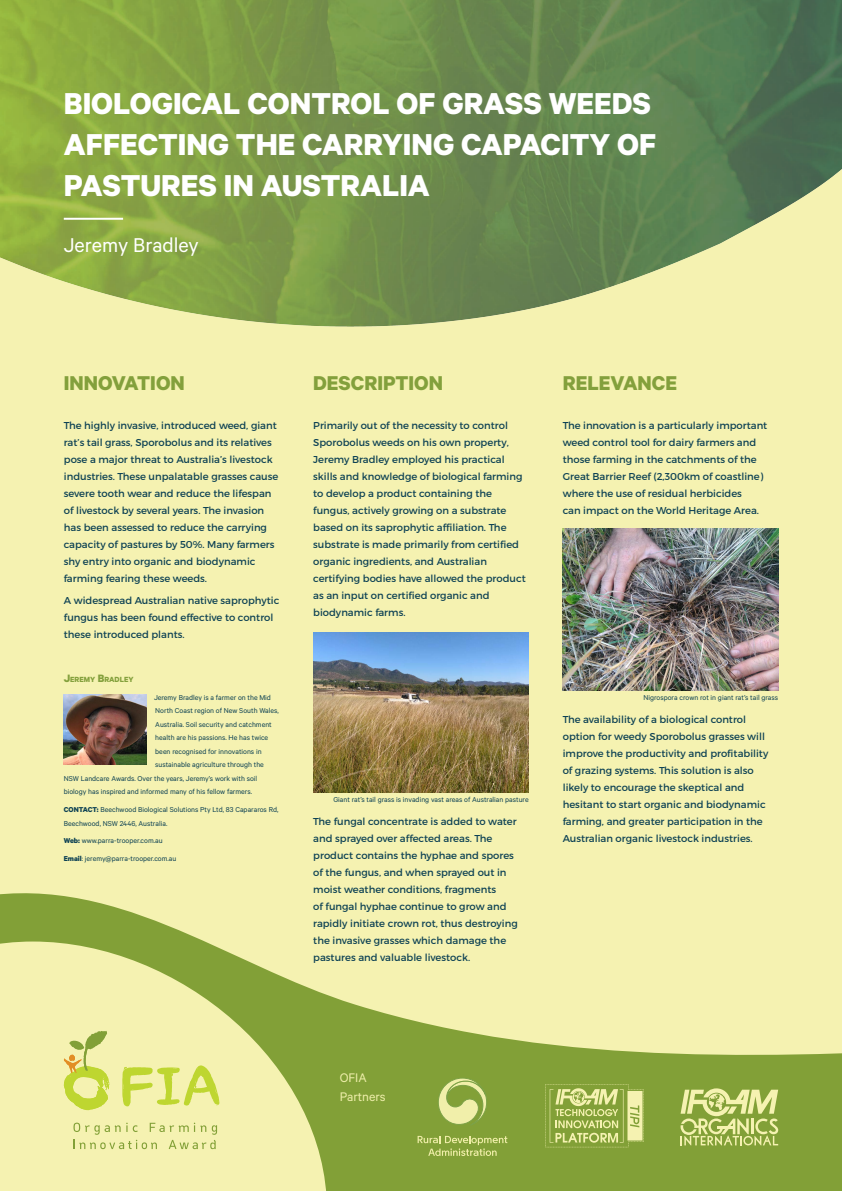
<style>
.page{position:relative;width:842px;height:1191px;background:#f5f2b1}
.page>*{position:absolute;margin:0;border:0;box-sizing:border-box;transform-origin:0 0}
.Poster_Title{font:700 34px/40.8px "Calibre";color:#fff}
.Title_green{font:700 22.5px "Calibre";color:#83a03c}
.Name{font:22.5px "Calibre";color:#fff}
.t1{font:14px "Calibre";color:#eea}
.Body_text{font:10px/17px "Montserrat";color:#0e4254}
.Innovator_title{font:700 8.4px "Calibre";color:#83a03c}
.Innovator_body{font:8px/13.5px "Calibre";color:#0e4254}
.Graphic_title{font:8px "Calibre";color:#0e4254}
.s1{font-size:12px}
.s2{font-weight:700}
</style>
<div class="page">
<svg style="left:0;top:893px;width:842px;height:297px"></svg>
<svg style="left:0;top:941px;width:327px;height:249px"></svg>
<img style="left:0;top:0;width:842px;height:327px">
<hr style="left:64px;top:218px;width:59px;height:2px;background:#fff">
<svg style="left:74px;top:1122px;width:143px;height:27px"></svg>
<svg style="left:122px;top:1065px;width:97px;height:41px"></svg>
<svg style="left:64px;top:1030px;width:46px;height:80px"></svg>
<img style="left:563px;top:529px;width:215px;height:161px">
<svg style="left:418px;top:1077px;width:108px;height:114px;background:#90aa46"></svg>
<svg style="left:545px;top:1084px;width:99px;height:63px"></svg>
<svg style="left:680px;top:1088px;width:98px;height:57px"></svg>
<img style="left:64px;top:695px;width:83px;height:69px">
<img style="left:313px;top:632px;width:216px;height:160px">
<p class="Poster_Title" style="left:64px;top:82px;width:594px">BIOLOGICAL CONTROL OF GRASS WEEDS<br>AFFECTING THE CARRYING CAPACITY OF<br>PASTURES IN AUSTRALIA</p>
<p class="Name" style="left:64px;top:231px;width:137px">Jeremy Bradley</p>
<p class="Title_green" style="left:64px;top:370px;width:122px">INNOVATION</p>
<p class="Title_green" style="left:313px;top:370px;width:131px">DESCRIPTION</p>
<p class="Title_green" style="left:563px;top:370px;width:116px">RELEVANCE</p>
<p class="Body_text" style="left:64px;top:417px;width:216px">The highly invasive, introduced weed, giant rat’s tail grass, Sporobolus and its relatives pose a major threat to Australia’s livestock industries. These unpalatable grasses cause severe tooth wear and reduce the lifespan of livestock by several years. The invasion has been assessed to reduce the carrying capacity of pastures by 50%. Many farmers shy entry into organic and biodynamic farming fearing these weeds.</p>
<p class="Body_text" style="left:64px;top:591px;width:217px">A widespread Australian native saprophytic fungus has been found effective to control these introduced plants.</p>
<p class="Body_text" style="left:313px;top:417px;width:214px">Primarily out of the necessity to control Sporobolus weeds on his own property, Jeremy Bradley employed his practical skills and knowledge of biological farming to develop a product containing the fungus, actively growing on a substrate based on its saprophytic affiliation. The substrate is made primarily from certified organic ingredients, and Australian certifying bodies have allowed the product as an input on certified organic and biodynamic farms.</p>
<p class="Body_text" style="left:563px;top:417px;width:206px">The innovation is a particularly important weed control tool for dairy farmers and those farming in the catchments of the Great Barrier Reef (2,300km of coastline) where the use of residual herbicides<br>can impact on the World Heritage Area.</p>
<p class="Innovator_title" style="left:64px;top:674px;width:71px"><span class="s1">J</span>EREMY <span class="s1">B</span>RADLEY</p>
<p class="Innovator_body" style="left:154px;top:690px;width:118px">Jeremy Bradley is a farmer on the Mid</p>
<p class="Innovator_body" style="left:155px;top:703px;width:125px">North Coast region of New South Wales,</p>
<p class="Innovator_body" style="left:155px;top:717px;width:118px">Australia. Soil security and catchment</p>
<p class="Innovator_body" style="left:155px;top:730px;width:114px">health are his passions. He has twice</p>
<p class="Innovator_body" style="left:155px;top:744px;width:108px">been recognised for innovations in</p>
<p class="Innovator_body" style="left:155px;top:757px;width:110px">sustainable agriculture through the</p>
<p class="Innovator_body" style="left:64px;top:771px;width:195px">NSW Landcare Awards. Over the years, Jeremy’s work with soil</p>
<p class="Innovator_body" style="left:64px;top:784px;width:190px">biology has inspired and informed many of his fellow farmers.</p>
<p class="Innovator_body" style="left:64px;top:802px;width:216px"><span class="s2">CONTACT:</span> Beechwood Biological Solutions Pty Ltd, 83 Capararos Rd,<br>Beechwood, NSW 2446, Australia.</p>
<p class="Innovator_body" style="left:64px;top:833px;width:100px"><span class="s2">Web:</span> www.parra-trooper.com.au</p>
<p class="Innovator_body" style="left:64px;top:851px;width:114px"><span class="s2">Email</span>: jeremy@parra-trooper.com.au</p>
<p class="Graphic_title" style="left:333px;top:794px;width:197px">Giant rat’s tail grass is invading vast areas of Australian pasture</p>
<p class="Body_text" style="left:313px;top:812px;width:206px">The fungal concentrate is added to water and sprayed over affected areas. The product contains the hyphae and spores of the fungus, and when sprayed out in moist weather conditions, fragments<br>of fungal hyphae continue to grow and rapidly initiate crown rot, thus destroying the invasive grasses which damage the pastures and valuable livestock.</p>
<p class="Graphic_title" style="left:643px;top:693px;width:136px">Nigrospora crown rot in giant rat’s tail grass</p>
<p class="Body_text" style="left:563px;top:710px;width:207px">The availability of a biological control option for weedy Sporobolus grasses will improve the productivity and profitability of grazing systems. This solution is also likely to encourage the skeptical and hesitant to start organic and biodynamic farming, and greater participation in the Australian organic livestock industries.</p>
<p class="t1" style="left:340px;top:1069px;width:29px">OFIA</p>
<p class="t1" style="left:340px;top:1088px;width:48px">Partners</p>
</div>
